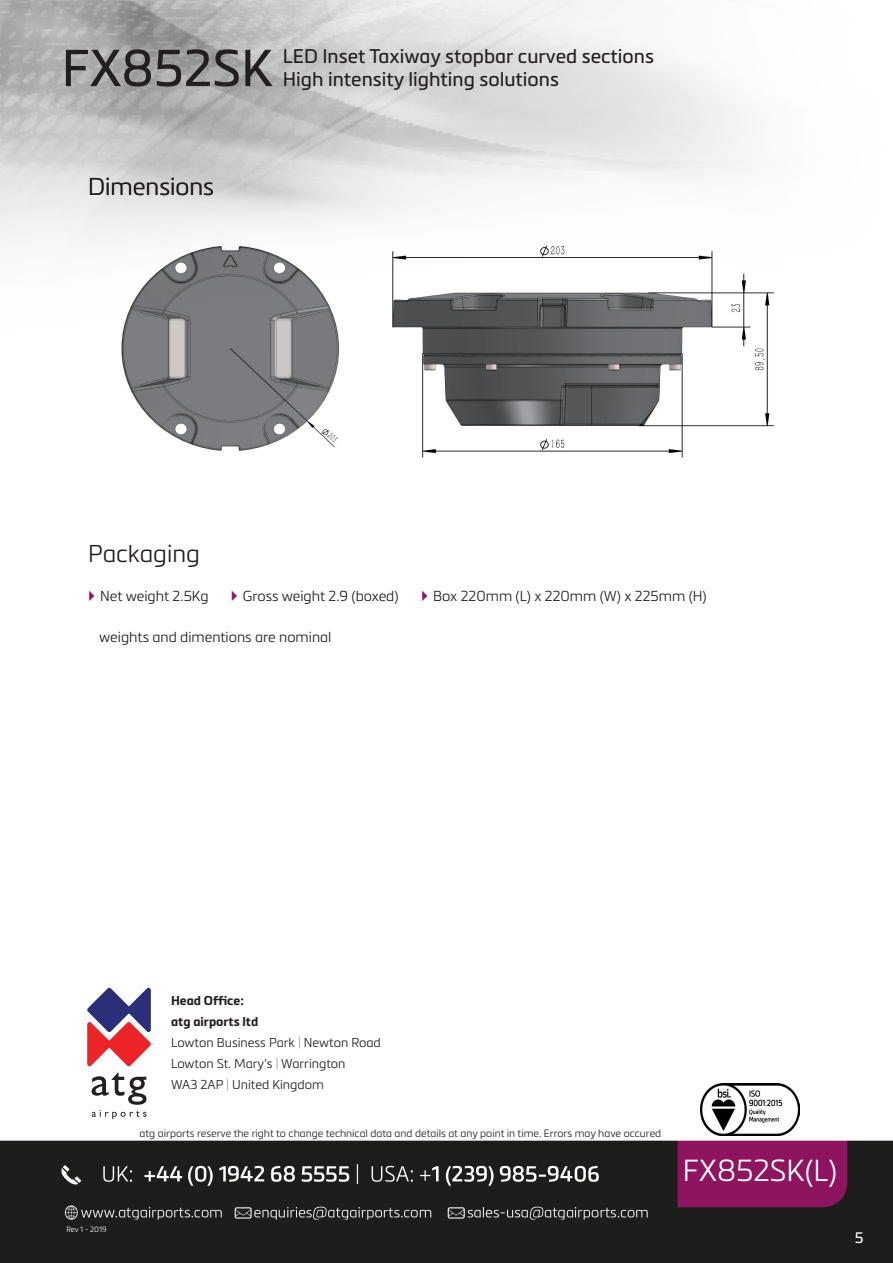
<style>
.page{position:relative;width:893px;height:1263px;background:#fff}
.page>*{position:absolute;margin:0;border:0;box-sizing:border-box;transform-origin:0 0}
.t1{font:51px "Metronic Pro";color:#231f20}
.t2{font:300 30px "Metronic Pro";color:#fff}
.t3{font:300 24px "Metronic Pro";color:#231f20}
.t4{font:19.5px "Metronic Pro";color:#231f20}
.t5{font:15px "Metronic Pro";color:#fff}
.t6{font:300 14.25px "Metronic Pro";color:#231f20}
.t7{font:300 12.75px "Metronic Pro";color:#231f20}
.t8{font:700 12.75px "Metronic Pro";color:#231f20}
.t9{font:300 10.5px "Metronic Pro";color:#231f20}
.t10{font:300 7.5px "Metronic Pro";color:#fff}
.s1{color:#919396}
</style>
<div class="page">
<img style="left:0;top:0;width:893px;height:1263px">
<div style="left:120px;top:227px;width:655px;height:307px;background:#fff"></div>
<img style="left:120px;top:227px;width:654px;height:231px">
<svg style="left:87px;top:988px;width:64px;height:78px"></svg>
<svg style="left:92px;top:1072px;width:54px;height:47px"></svg>
<img style="left:701px;top:1083px;width:98px;height:52px">
<svg style="left:89px;top:591px;width:6px;height:10px"></svg>
<svg style="left:232px;top:591px;width:5px;height:10px"></svg>
<svg style="left:422px;top:591px;width:6px;height:10px"></svg>
<p class="t1" style="left:62px;top:31px;width:213px">FX852SK</p>
<p class="t4" style="left:283px;top:42px;width:373px">LED Inset Taxiway stopbar curved sections</p>
<p class="t4" style="left:283px;top:65px;width:278px">High intensity lighting solutions</p>
<p class="t3" style="left:88px;top:170px;width:127px">Dimensions</p>
<p class="t3" style="left:88px;top:537px;width:113px">Packaging</p>
<p class="t6" style="left:100px;top:587px;width:110px">Net weight 2.5Kg</p>
<p class="t6" style="left:243px;top:587px;width:157px">Gross weight 2.9 (boxed)</p>
<p class="t6" style="left:433px;top:587px;width:275px">Box 220mm (L) x 220mm (W) x 225mm (H)</p>
<p class="t6" style="left:99px;top:627px;width:234px">weights and dimentions are nominal</p>
<p class="t10" style="left:66px;top:1225px;width:42px">Rev 1 - 2019</p>
<p class="t8" style="left:171px;top:993px;width:74px">Head Office:</p>
<p class="t8" style="left:171px;top:1014px;width:89px">atg airports ltd</p>
<p class="t7" style="left:171px;top:1034px;width:211px">Lowton Business Park <span class="s1">|</span> Newton Road</p>
<p class="t7" style="left:171px;top:1055px;width:176px">Lowton St. Mary’s <span class="s1">|</span> Warrington</p>
<p class="t7" style="left:171px;top:1076px;width:154px">WA3 2AP <span class="s1">|</span> United Kingdom</p>
<p class="t9" style="left:140px;top:1126px;width:523px">atg airports reserve the right to change technical data and details at any point in time. Errors may have occured</p>
<p class="t2" style="left:683px;top:1150px;width:156px">FX852SK(L)</p>
<p class="t5" style="left:855px;top:1226px;width:10px">5</p>
</div>
